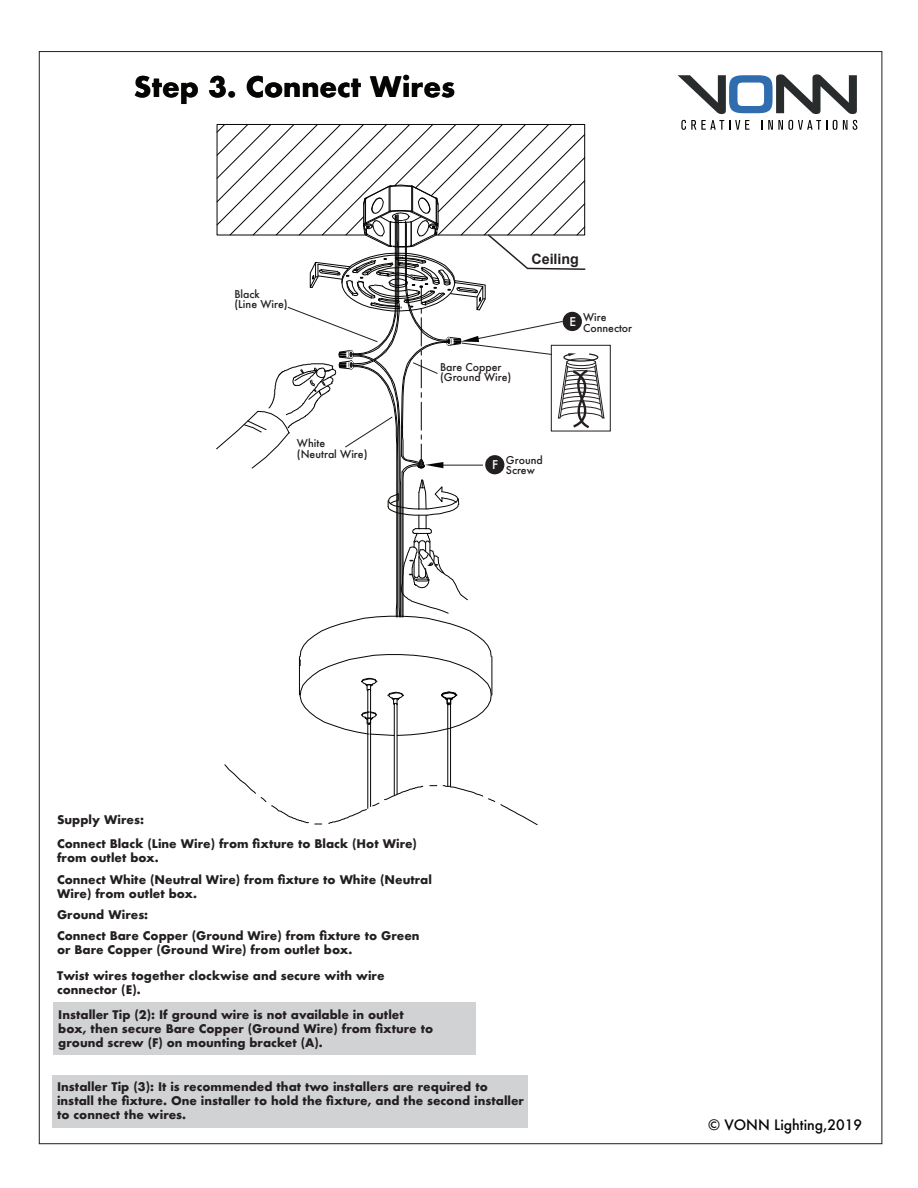
<style>
.page{position:relative;width:918px;height:1188px;background:#fff}
.page>*{position:absolute;margin:0;border:0;box-sizing:border-box;transform-origin:0 0}
.t1{font:700 27.45px "Futura";color:#050504}
.t2{font:700 14.25px "Arial";color:#231f20}
.t3{font:500 13.95px "Futura";color:#050504}
.t4{font:500 11.85px "Futura";color:#fff}
.t5{font:500 11.7px "Futura";color:#fff}
.t6{font:700 11.55px/14px "Futura";color:#231f20}
.t7{font:500 10.5px/10.5px "Futura";color:#231f20}
</style>
<div class="page">
<svg style="left:678px;top:74px;width:179px;height:40px"></svg>
<svg style="left:681px;top:120px;width:68px;height:10px"></svg>
<svg style="left:762px;top:120px;width:65px;height:10px"></svg>
<svg style="left:833px;top:120px;width:4px;height:10px"></svg>
<svg style="left:843px;top:120px;width:4px;height:10px"></svg>
<svg style="left:853px;top:120px;width:4px;height:10px"></svg>
<div style="left:551px;top:345px;width:60px;height:86px;background:#fff;border:1px solid #211d1e"></div>
<div style="left:53px;top:1003px;width:423px;height:52px;background:#d1d2d4"></div>
<div style="left:53px;top:1076px;width:475px;height:52px;background:#d1d2d4"></div>
<hr style="left:394px;top:704px;width:1px;height:91px;background:#050504">
<hr style="left:397px;top:704px;width:1px;height:90px;background:#050504">
<svg style="left:224px;top:764px;width:85px;height:59px"></svg>
<svg style="left:328px;top:786px;width:95px;height:38px"></svg>
<svg style="left:443px;top:785px;width:95px;height:40px"></svg>
<hr style="left:368px;top:690px;width:1px;height:118px;background:#050504">
<hr style="left:370px;top:690px;width:1px;height:117px;background:#050504">
<hr style="left:448px;top:703px;width:1px;height:83px;background:#050504">
<hr style="left:450px;top:704px;width:1px;height:82px;background:#050504">
<svg style="left:216px;top:124px;width:388px;height:612px"></svg>
<h1 class="t1" style="left:134px;top:67px;width:323px">Step 3. Connect Wires</h1>
<p class="t7" style="left:234px;top:288px;width:55px">Black<br>(Line Wire)</p>
<p class="t7" style="left:440px;top:361px;width:73px">Bare Copper (Ground Wire)</p>
<p class="t2" style="left:531px;top:249px;width:49px">Ceiling</p>
<p class="t7" style="left:583px;top:312px;width:51px">Wire<br>Connector</p>
<p class="t4" style="left:570px;top:313px;width:8px">E</p>
<p class="t7" style="left:297px;top:438px;width:72px">White (Neutral Wire)</p>
<p class="t5" style="left:492px;top:457px;width:7px">F</p>
<p class="t7" style="left:506px;top:455px;width:38px">Ground<br>Screw</p>
<p class="t6" style="left:57px;top:812px;width:88px">Supply Wires:</p>
<p class="t6" style="left:57px;top:836px;width:362px">Connect Black (Line Wire) from fixture to Black (Hot Wire) from outlet box.</p>
<p class="t6" style="left:57px;top:873px;width:376px">Connect White (Neutral Wire) from fixture to White (Neutral<br>Wire) from outlet box.</p>
<p class="t6" style="left:57px;top:929px;width:364px">Connect Bare Copper (Ground Wire) from fixture to Green or Bare Copper (Ground Wire) from outlet box.</p>
<p class="t6" style="left:57px;top:968px;width:329px">Twist wires together clockwise and secure with wire connector (E).</p>
<p class="t6" style="left:58px;top:1007px;width:377px">Installer Tip (2): If ground wire is not available in outlet box, then secure Bare Copper (Ground Wire) from fixture to ground screw (F) on mounting bracket (A).</p>
<p class="t6" style="left:57px;top:1080px;width:468px">Installer Tip (3): It is recommended that two installers are required to install the fixture. One installer to hold the fixture, and the second installer to connect the wires.</p>
<p class="t6" style="left:57px;top:908px;width:93px">Ground Wires:</p>
<p class="t3" style="left:708px;top:1116px;width:156px">© VONN Lighting,2019</p>
</div>
